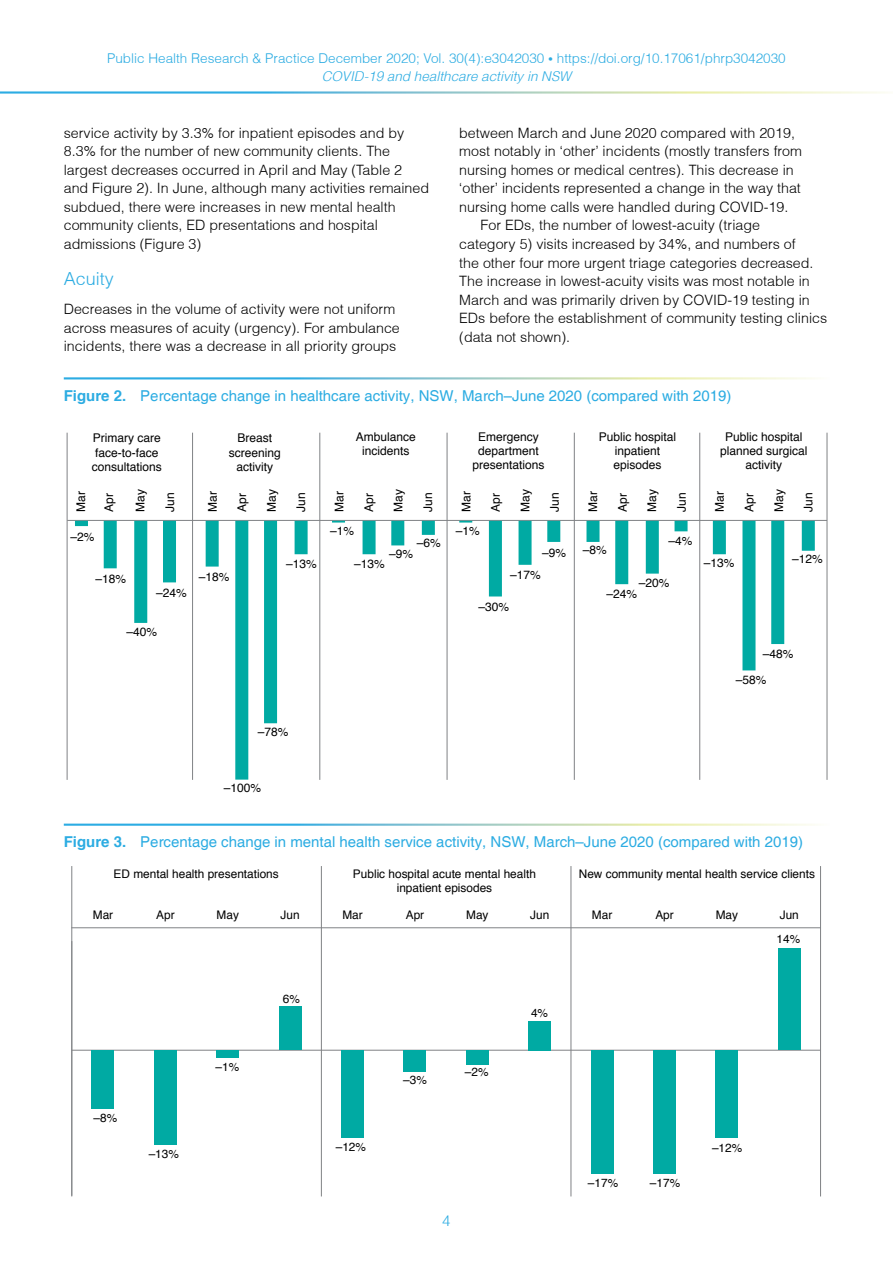
<style>
.page{position:relative;width:893px;height:1263px;background:#fff}
.page>*{position:absolute;margin:0;border:0;box-sizing:border-box;transform-origin:0 0}
.t1{font:300 18px "Helvetica";color:#2cace2}
.t2{font:15px "Helvetica";color:#2cace2}
.t3{font:300 15px "Helvetica";color:#2cace2}
.t4{font:300 14.25px/18.5px "Helvetica";color:#000}
.t5{font:300 13.5px/17.5px "Helvetica";color:#2cace2;text-align:center}
.t6{font:12px/14.4px "Helvetica 2";color:#000;text-align:center}
.t7{font:11.85px/14.2px "Helvetica 2";color:#000;text-align:center}
.s1{font-family:"Hedley New"}
.s2{font-style:italic}
.s3{font-weight:700}
</style>
<div class="page">
<hr style="left:67px;top:520px;width:760px;height:1px;background:#808285">
<hr style="left:67px;top:433px;width:1px;height:347px;background:#808285">
<hr style="left:192px;top:433px;width:1px;height:347px;background:#808285">
<hr style="left:319px;top:433px;width:1px;height:347px;background:#808285">
<hr style="left:447px;top:433px;width:1px;height:347px;background:#808285">
<hr style="left:574px;top:433px;width:1px;height:347px;background:#808285">
<hr style="left:699px;top:433px;width:1px;height:347px;background:#808285">
<hr style="left:827px;top:433px;width:1px;height:347px;background:#808285">
<svg style="left:75px;top:521px;width:740px;height:259px"></svg>
<hr style="left:72px;top:1050px;width:748px;height:1px;background:#808285">
<div style="left:92px;top:1050px;width:22px;height:58px;background:#00aaa3"></div>
<div style="left:154px;top:1050px;width:23px;height:95px;background:#00aaa3"></div>
<div style="left:217px;top:1050px;width:22px;height:7px;background:#00aaa3"></div>
<div style="left:279px;top:1006px;width:22px;height:44px;background:#00aaa3"></div>
<div style="left:341px;top:1050px;width:23px;height:87px;background:#00aaa3"></div>
<div style="left:404px;top:1050px;width:22px;height:22px;background:#00aaa3"></div>
<div style="left:466px;top:1050px;width:23px;height:15px;background:#00aaa3"></div>
<div style="left:529px;top:1021px;width:22px;height:29px;background:#00aaa3"></div>
<div style="left:591px;top:1050px;width:22px;height:124px;background:#00aaa3"></div>
<div style="left:653px;top:1050px;width:23px;height:124px;background:#00aaa3"></div>
<div style="left:716px;top:1050px;width:22px;height:87px;background:#00aaa3"></div>
<div style="left:778px;top:948px;width:22px;height:102px;background:#00aaa3"></div>
<hr style="left:71px;top:866px;width:1px;height:330px;background:#808285">
<hr style="left:321px;top:866px;width:1px;height:330px;background:#808285">
<hr style="left:571px;top:866px;width:1px;height:330px;background:#808285">
<hr style="left:820px;top:866px;width:1px;height:330px;background:#808285">
<hr style="left:71px;top:927px;width:750px;height:1px;background:#808285">
<p class="t5" style="left:107px;top:50px;width:680px">Public Health Research &amp; Practice December 2020; Vol. 30(4):e3042030 <span class="s1">•</span> https://doi.org/10.17061/phrp3042030<br><span class="s2">COVID-19 and healthcare activity in NSW</span></p>
<p class="t4" style="left:64px;top:123px;width:367px">service activity by 3.3% for inpatient episodes and by 8.3% for the number of new community clients. The largest decreases occurred in April and May (Table 2 and Figure 2). In June, although many activities remained subdued, there were increases in new mental health community clients, ED presentations and hospital admissions (Figure 3)</p>
<p class="t1" style="left:64px;top:268px;width:52px">Acuity</p>
<p class="t4" style="left:64px;top:300px;width:338px">Decreases in the volume of activity were not uniform across measures of acuity (urgency). For ambulance incidents, there was a decrease in all priority groups</p>
<p class="t4" style="left:459px;top:123px;width:337px">between March and June 2020 compared with 2019,</p>
<p class="t4" style="left:459px;top:142px;width:344px">most notably in ‘other’ incidents (mostly transfers from</p>
<p class="t4" style="left:459px;top:160px;width:336px">nursing homes or medical centres). This decrease in</p>
<p class="t4" style="left:459px;top:179px;width:343px">‘other’ incidents represented a change in the way that</p>
<p class="t4" style="left:459px;top:198px;width:331px">nursing home calls were handled during COVID-19.</p>
<p class="t4" style="left:480px;top:216px;width:281px">For EDs, the number of lowest-acuity (triage</p>
<p class="t4" style="left:459px;top:235px;width:338px">category 5) visits increased by 34%, and numbers of</p>
<p class="t4" style="left:459px;top:253px;width:356px">the other four more urgent triage categories decreased.</p>
<p class="t4" style="left:459px;top:272px;width:352px">The increase in lowest-acuity visits was most notable in</p>
<p class="t4" style="left:459px;top:290px;width:352px">March and was primarily driven by COVID-19 testing in</p>
<p class="t4" style="left:459px;top:309px;width:369px">EDs before the establishment of community testing clinics</p>
<p class="t4" style="left:459px;top:327px;width:112px">(data not shown).</p>
<p class="t2" style="left:64px;top:387px;width:669px"><span class="s3">Figure 2.</span> Percentage change in healthcare activity, NSW, March–June 2020 (compared with 2019)</p>
<p class="t6" style="left:92px;top:431px;width:72px;text-align:left">Primary care face-to-face consultations</p>
<p class="t6" style="left:229px;top:431px;width:54px">Breast screening activity</p>
<p class="t6" style="left:356px;top:429px;width:62px">Ambulance incidents</p>
<p class="t6" style="left:472px;top:429px;width:74px">Emergency department presentations</p>
<p class="t6" style="left:599px;top:429px;width:79px">Public hospital inpatient episodes</p>
<p class="t6" style="left:720px;top:429px;width:89px">Public hospital planned surgical activity</p>
<p class="t6" style="left:74px;top:512px;width:22px;rotate:-90deg">Mar</p>
<p class="t6" style="left:102px;top:512px;width:20px;rotate:-90deg">Apr</p>
<p class="t6" style="left:134px;top:512px;width:24px;rotate:-90deg">May</p>
<p class="t6" style="left:163px;top:512px;width:21px;rotate:-90deg">Jun</p>
<p class="t6" style="left:206px;top:512px;width:22px;rotate:-90deg">Mar</p>
<p class="t6" style="left:235px;top:512px;width:20px;rotate:-90deg">Apr</p>
<p class="t6" style="left:265px;top:512px;width:24px;rotate:-90deg">May</p>
<p class="t6" style="left:294px;top:512px;width:21px;rotate:-90deg">Jun</p>
<p class="t6" style="left:332px;top:512px;width:22px;rotate:-90deg">Mar</p>
<p class="t6" style="left:362px;top:512px;width:20px;rotate:-90deg">Apr</p>
<p class="t6" style="left:392px;top:512px;width:24px;rotate:-90deg">May</p>
<p class="t6" style="left:421px;top:512px;width:21px;rotate:-90deg">Jun</p>
<p class="t6" style="left:459px;top:512px;width:22px;rotate:-90deg">Mar</p>
<p class="t6" style="left:489px;top:512px;width:20px;rotate:-90deg">Apr</p>
<p class="t6" style="left:518px;top:512px;width:24px;rotate:-90deg">May</p>
<p class="t6" style="left:548px;top:512px;width:21px;rotate:-90deg">Jun</p>
<p class="t6" style="left:586px;top:512px;width:22px;rotate:-90deg">Mar</p>
<p class="t6" style="left:616px;top:512px;width:20px;rotate:-90deg">Apr</p>
<p class="t6" style="left:645px;top:512px;width:24px;rotate:-90deg">May</p>
<p class="t6" style="left:675px;top:512px;width:21px;rotate:-90deg">Jun</p>
<p class="t6" style="left:713px;top:512px;width:22px;rotate:-90deg">Mar</p>
<p class="t6" style="left:742px;top:512px;width:20px;rotate:-90deg">Apr</p>
<p class="t6" style="left:772px;top:512px;width:24px;rotate:-90deg">May</p>
<p class="t6" style="left:801px;top:512px;width:21px;rotate:-90deg">Jun</p>
<p class="t6" style="left:71px;top:530px;width:26px">–2%</p>
<p class="t6" style="left:286px;top:557px;width:32px">–13%</p>
<p class="t6" style="left:330px;top:524px;width:26px">–1%</p>
<p class="t6" style="left:417px;top:536px;width:26px">–6%</p>
<p class="t6" style="left:389px;top:547px;width:26px">–9%</p>
<p class="t6" style="left:354px;top:557px;width:32px">–13%</p>
<p class="t6" style="left:456px;top:524px;width:26px">–1%</p>
<p class="t6" style="left:542px;top:545px;width:26px">–9%</p>
<p class="t6" style="left:583px;top:543px;width:26px">–8%</p>
<p class="t6" style="left:669px;top:534px;width:26px">–4%</p>
<p class="t6" style="left:704px;top:556px;width:32px">–13%</p>
<p class="t6" style="left:792px;top:552px;width:32px">–12%</p>
<p class="t6" style="left:95px;top:572px;width:32px">–18%</p>
<p class="t6" style="left:156px;top:586px;width:32px">–24%</p>
<p class="t6" style="left:199px;top:570px;width:32px">–18%</p>
<p class="t6" style="left:510px;top:568px;width:32px">–17%</p>
<p class="t6" style="left:639px;top:576px;width:32px">–20%</p>
<p class="t6" style="left:607px;top:587px;width:32px">–24%</p>
<p class="t6" style="left:478px;top:600px;width:32px">–30%</p>
<p class="t6" style="left:127px;top:625px;width:32px">–40%</p>
<p class="t6" style="left:763px;top:647px;width:32px">–48%</p>
<p class="t6" style="left:736px;top:673px;width:32px">–58%</p>
<p class="t6" style="left:258px;top:725px;width:32px">–78%</p>
<p class="t6" style="left:224px;top:780px;width:39px">–100%</p>
<p class="t2" style="left:64px;top:833px;width:741px"><span class="s3">Figure 3.</span> Percentage change in mental health service activity, NSW, March–June 2020 (compared with 2019)</p>
<p class="t7" style="left:114px;top:867px;width:167px">ED mental health presentations</p>
<p class="t7" style="left:353px;top:867px;width:184px">Public hospital acute mental health inpatient episodes</p>
<p class="t7" style="left:579px;top:867px;width:238px">New community mental health service clients</p>
<p class="t7" style="left:93px;top:908px;width:22px">Mar</p>
<p class="t7" style="left:156px;top:908px;width:20px">Apr</p>
<p class="t7" style="left:217px;top:908px;width:24px">May</p>
<p class="t7" style="left:281px;top:908px;width:21px">Jun</p>
<p class="t7" style="left:342px;top:908px;width:22px">Mar</p>
<p class="t7" style="left:406px;top:908px;width:20px">Apr</p>
<p class="t7" style="left:466px;top:908px;width:24px">May</p>
<p class="t7" style="left:530px;top:908px;width:21px">Jun</p>
<p class="t7" style="left:592px;top:908px;width:22px">Mar</p>
<p class="t7" style="left:655px;top:908px;width:20px">Apr</p>
<p class="t7" style="left:716px;top:908px;width:24px">May</p>
<p class="t7" style="left:780px;top:908px;width:21px">Jun</p>
<p class="t7" style="left:94px;top:1111px;width:25px">–8%</p>
<p class="t7" style="left:149px;top:1147px;width:32px">–13%</p>
<p class="t7" style="left:216px;top:1060px;width:25px">–1%</p>
<p class="t7" style="left:283px;top:992px;width:19px">6%</p>
<p class="t7" style="left:336px;top:1140px;width:32px">–12%</p>
<p class="t7" style="left:403px;top:1073px;width:25px">–3%</p>
<p class="t7" style="left:465px;top:1065px;width:25px">–2%</p>
<p class="t3" style="left:442px;top:1211px;width:10px">4</p>
<p class="t7" style="left:531px;top:1006px;width:19px">4%</p>
<p class="t7" style="left:777px;top:932px;width:25px">14%</p>
<p class="t7" style="left:588px;top:1176px;width:32px">–17%</p>
<p class="t7" style="left:650px;top:1176px;width:32px">–17%</p>
<p class="t7" style="left:712px;top:1141px;width:32px">–12%</p>
</div>
